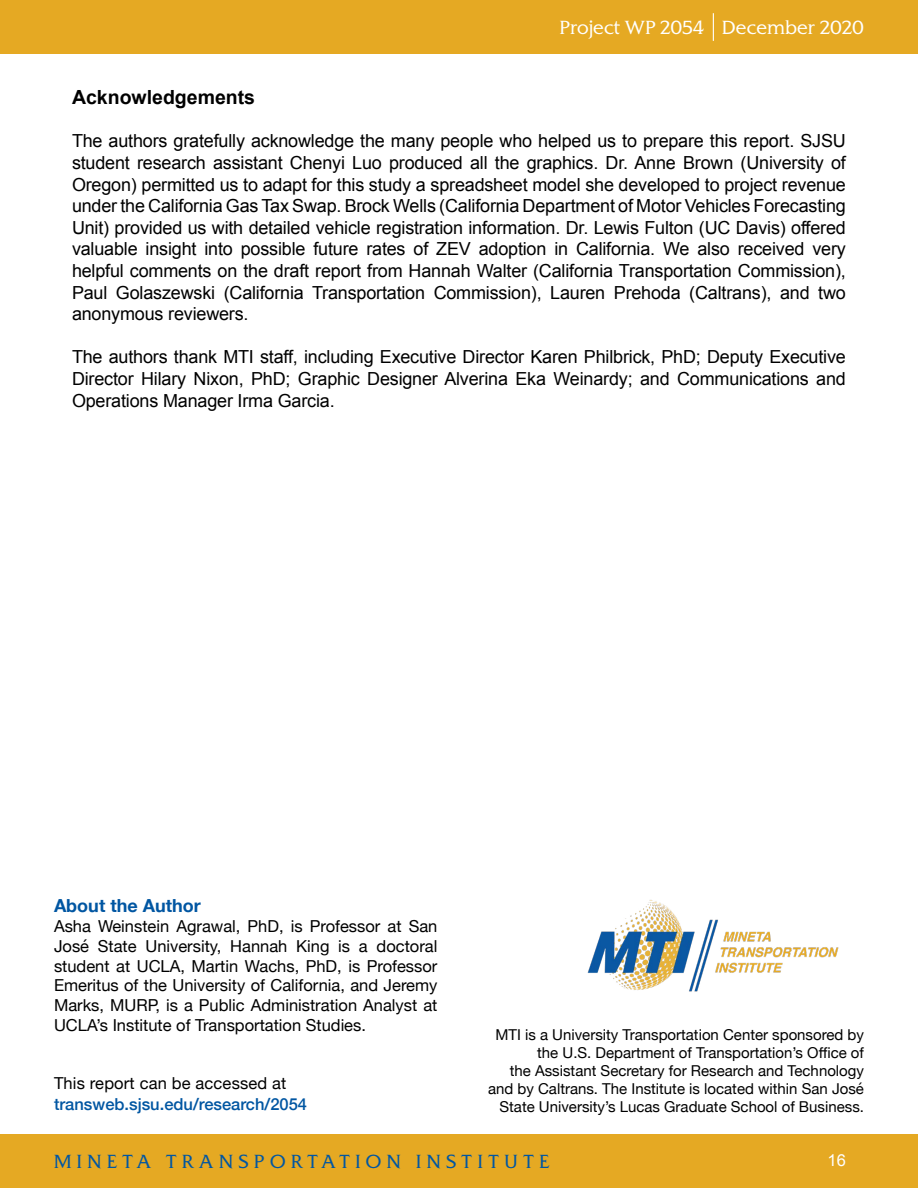
<style>
.page{position:relative;width:918px;height:1188px;background:#fff}
.page>*{position:absolute;margin:0;border:0;box-sizing:border-box;transform-origin:0 0}
.t1{font:700 19.5px "Arial";color:#000}
.t2{font:18px/21.6px "Arial";letter-spacing:-.01em;color:#000}
.t3{font:300 18px "SJSU Spartan";letter-spacing:.3em;color:#0056a2}
.t4{font:300 18px "SJSU Spartan";color:#fff}
.t5{font:700 18px "Helvetica Neue";color:#0056a2}
.t6{font:16.5px/19.8px "Helvetica Neue";color:#000;text-align:justify}
.t7{font:500 16.5px "Helvetica Neue";color:#0056a2}
.t8{font:16.5px "Arial";color:#fff}
.t9{font:15px/18px "Helvetica Neue";color:#000;text-align:right}
</style>
<div class="page">
<div style="left:0;top:0;width:918px;height:54px;background:#e5a923"></div>
<svg style="left:713px;top:13px;width:1px;height:28px"></svg>
<img style="left:587px;top:900px;width:252px;height:92px">
<div style="left:0;top:1134px;width:918px;height:54px;background:#e5a923"></div>
<p class="t4" style="left:560px;top:16px;width:306px">Project WP 2054 December 2020</p>
<h3 class="t1" style="left:72px;top:85px;width:185px">Acknowledgements</h3>
<p class="t2" style="left:72px;top:130px;width:775px">The authors gratefully acknowledge the many people who helped us to prepare this report. SJSU student research assistant Chenyi Luo produced all the graphics. Dr. Anne Brown (University of</p>
<p class="t2" style="left:72px;top:174px;width:775px">Oregon) permitted us to adapt for this study a spreadsheet model she developed to project revenue under the California Gas Tax Swap. Brock Wells (California Department of Motor Vehicles Forecasting</p>
<p class="t2" style="left:72px;top:217px;width:775px">Unit) provided us with detailed vehicle registration information. Dr. Lewis Fulton (UC Davis) offered</p>
<p class="t2" style="left:72px;top:238px;width:775px;text-align:justify">valuable insight into possible future rates of ZEV adoption in California. We also received very helpful comments on the draft report from Hannah Walter (California Transportation Commission), Paul Golaszewski (California Transportation Commission), Lauren Prehoda (Caltrans), and two anonymous reviewers.</p>
<p class="t2" style="left:72px;top:346px;width:775px;text-align:justify">The authors thank MTI staff, including Executive Director Karen Philbrick, PhD; Deputy Executive Director Hilary Nixon, PhD; Graphic Designer Alverina Eka Weinardy; and Communications and Operations Manager Irma Garcia.</p>
<h4 class="t5" style="left:54px;top:892px;width:148px">About the Author</h4>
<p class="t6" style="left:54px;top:917px;width:385px">Asha Weinstein Agrawal, PhD, is Professor at San José State University, Hannah King is a doctoral student at UCLA, Martin Wachs, PhD, is Professor Emeritus of the University of California, and Jeremy Marks, MURP, is a Public Administration Analyst at UCLA’s Institute of Transportation Studies.</p>
<p class="t9" style="left:495px;top:1027px;width:370px">MTI is a University Transportation Center sponsored by</p>
<p class="t9" style="left:488px;top:1045px;width:377px">the U.S. Department of Transportation’s Office of<br>the Assistant Secretary for Research and Technology and by Caltrans. The Institute is located within San José State University’s Lucas Graduate School of Business.</p>
<p class="t3" style="left:54px;top:1150px;width:497px">MINETA TRANSPORTATION INSTITUTE</p>
<p class="t8" style="left:828px;top:1149px;width:20px">16</p>
<p class="t6" style="left:54px;top:1074px;width:234px">This report can be accessed at</p>
<p class="t7" style="left:54px;top:1090px;width:255px">transweb.sjsu.edu/research/2054</p>
</div>
